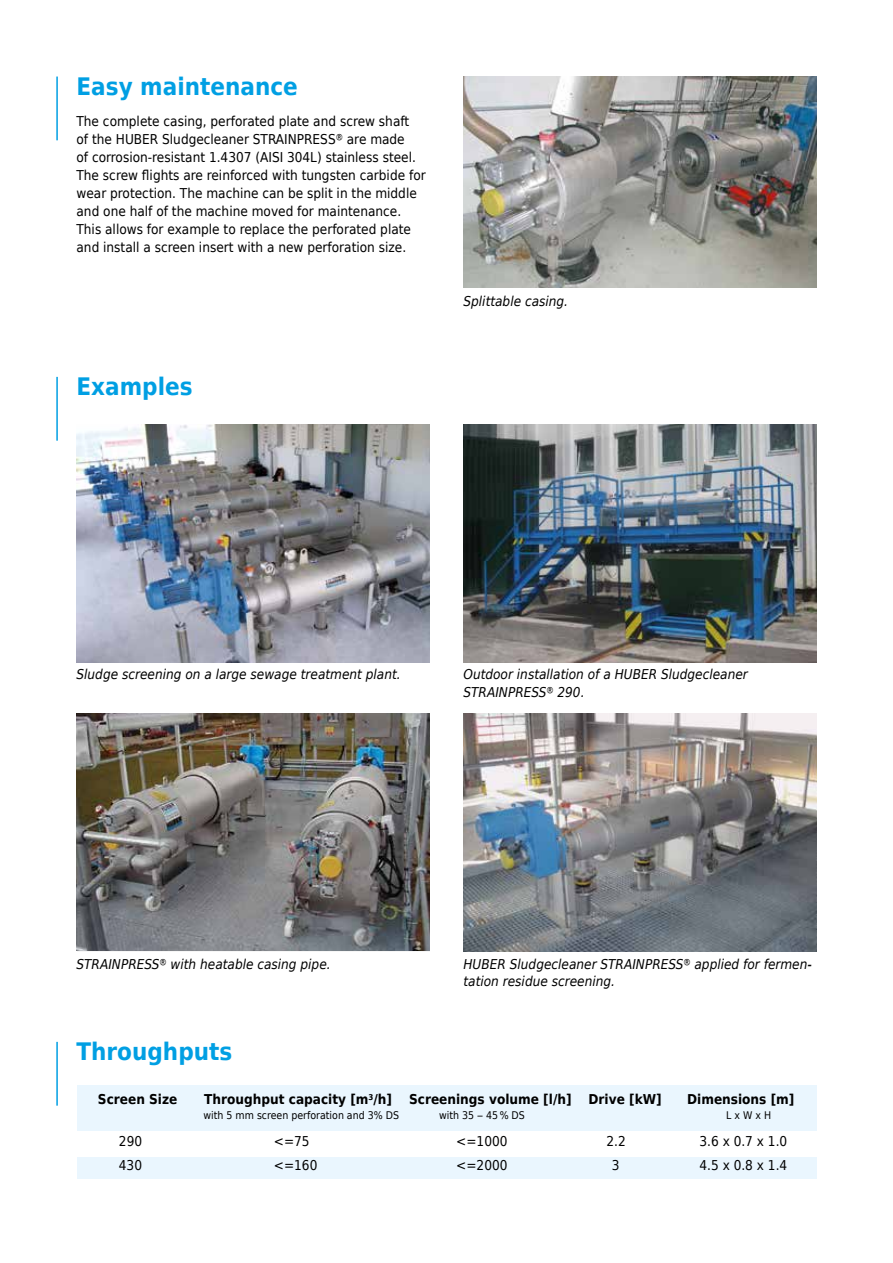
<style>
.page{position:relative;width:893px;height:1263px;background:#fff}
.page>*{position:absolute;margin:0;border:0;box-sizing:border-box;transform-origin:0 0}
.t1{font:700 24px "Huber Tec";color:#009fe3}
.t2{font:13.5px/18px "Huber Tec";color:#000}
.t3{font:italic 13.5px/18px "Huber Tec";color:#000}
.t4{font:700 13.5px "Huber Tec";color:#000}
.t5{font:10.5px "Huber Tec";color:#000}
</style>
<div class="page">
<hr style="left:56px;top:77px;width:2px;height:63px;background:#009fe3">
<img style="left:77px;top:424px;width:352px;height:238px">
<hr style="left:56px;top:377px;width:2px;height:64px;background:#009fe3">
<img style="left:463px;top:424px;width:353px;height:238px">
<img style="left:463px;top:77px;width:353px;height:211px">
<img style="left:77px;top:713px;width:352px;height:238px">
<img style="left:463px;top:713px;width:353px;height:239px">
<hr style="left:56px;top:1042px;width:2px;height:64px;background:#009fe3">
<div style="left:77px;top:1086px;width:739px;height:45px;background:#eaf6fe"></div>
<div style="left:77px;top:1156px;width:739px;height:22px;background:#eaf6fe"></div>
<h1 class="t1" style="left:77px;top:67px;width:223px">Easy maintenance</h1>
<p class="t2" style="left:77px;top:111px;width:351px">The complete casing, perforated plate and screw shaft<br>of the HUBER Sludgecleaner STRAINPRESS® are made<br>of corrosion-resistant 1.4307 (AISI 304L) stainless steel.<br>The screw flights are reinforced with tungsten carbide for wear protection. The machine can be split in the middle and one half of the machine moved for maintenance.<br>This allows for example to replace the perforated plate and install a screen insert with a new perforation size.</p>
<h1 class="t1" style="left:77px;top:367px;width:118px">Examples</h1>
<p class="t3" style="left:463px;top:292px;width:106px">Splittable casing.</p>
<p class="t3" style="left:77px;top:665px;width:326px">Sludge screening on a large sewage treatment plant.</p>
<p class="t3" style="left:463px;top:665px;width:286px">Outdoor installation of a HUBER Sludgecleaner<br>STRAINPRESS® 290.</p>
<p class="t3" style="left:77px;top:955px;width:256px">STRAINPRESS® with heatable casing pipe.</p>
<p class="t3" style="left:463px;top:955px;width:350px">HUBER Sludgecleaner STRAINPRESS® applied for fermen&shy;tation residue screening.</p>
<h1 class="t1" style="left:77px;top:1032px;width:157px">Throughputs</h1>
<p class="t4" style="left:98px;top:1088px;width:81px">Screen Size</p>
<p class="t4" style="left:204px;top:1088px;width:190px">Throughput capacity [m<sup>3</sup>/h]</p>
<p class="t4" style="left:409px;top:1088px;width:164px">Screenings volume [l/h]</p>
<p class="t4" style="left:588px;top:1088px;width:75px">Drive [kW]</p>
<p class="t4" style="left:687px;top:1088px;width:109px">Dimensions [m]</p>
<p class="t5" style="left:204px;top:1107px;width:197px">with 5 mm screen perforation and 3% DS</p>
<p class="t5" style="left:439px;top:1107px;width:87px">with 35 – 45% DS</p>
<p class="t5" style="left:726px;top:1107px;width:46px">LxWxH</p>
<p class="t2" style="left:119px;top:1132px;width:25px">290</p>
<p class="t2" style="left:274px;top:1132px;width:37px">&lt;=75</p>
<p class="t2" style="left:456px;top:1132px;width:53px">&lt;=1000</p>
<p class="t2" style="left:606px;top:1132px;width:21px">2.2</p>
<p class="t2" style="left:699px;top:1132px;width:89px">3.6 x 0.7 x 1.0</p>
<p class="t2" style="left:119px;top:1156px;width:25px">430</p>
<p class="t2" style="left:274px;top:1156px;width:45px">&lt;=160</p>
<p class="t2" style="left:456px;top:1156px;width:53px">&lt;=2000</p>
<p class="t2" style="left:612px;top:1156px;width:9px">3</p>
<p class="t2" style="left:699px;top:1156px;width:89px">4.5 x 0.8 x 1.4</p>
</div>
